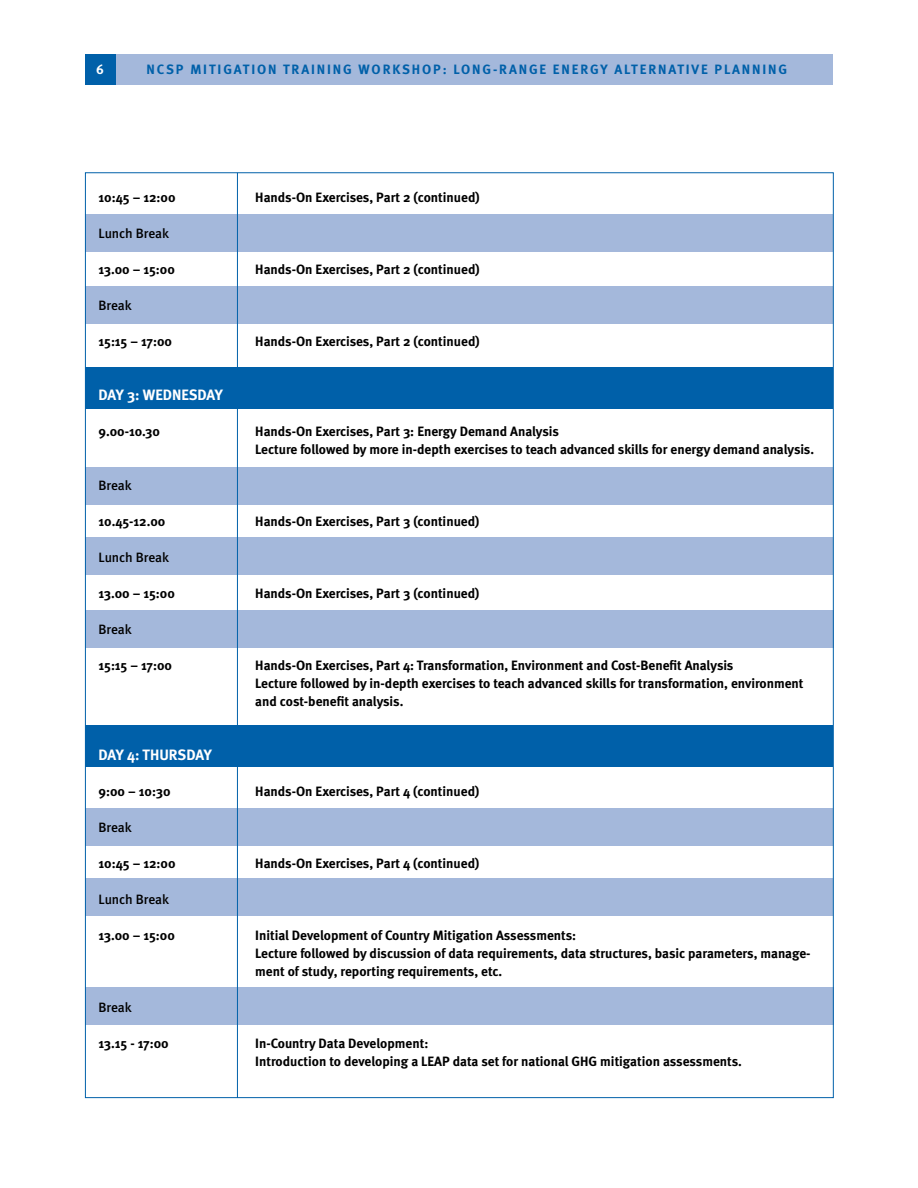
<style>
.page{position:relative;width:918px;height:1188px;background:#fff}
.page>*{position:absolute;margin:0;border:0;box-sizing:border-box;transform-origin:0 0}
.t1{font:700 15px "Meta";color:#fff}
.t2{font:700 13.5px/18px "Meta";color:#000}
.t3{font:700 13.5px "Meta";letter-spacing:.14em;color:#0060a9}
.t4{font:500 13.5px "Meta";letter-spacing:-.005em;color:#000}
.t5{font:700 13.5px "Meta";color:#fff}
</style>
<div class="page">
<div style="left:112px;top:55px;width:721px;height:30px;background:#a4b8db"></div>
<div style="left:85px;top:55px;width:30px;height:30px;background:#0060a9"></div>
<div style="left:85px;top:808px;width:748px;height:37px;background:#a4b8db"></div>
<div style="left:85px;top:879px;width:748px;height:37px;background:#a4b8db"></div>
<div style="left:85px;top:988px;width:748px;height:37px;background:#a4b8db"></div>
<div style="left:85px;top:725px;width:748px;height:42px;background:#0060a9"></div>
<div style="left:85px;top:286px;width:748px;height:38px;background:#a4b8db"></div>
<div style="left:85px;top:467px;width:748px;height:37px;background:#a4b8db"></div>
<div style="left:85px;top:538px;width:748px;height:37px;background:#a4b8db"></div>
<div style="left:85px;top:611px;width:748px;height:37px;background:#a4b8db"></div>
<div style="left:85px;top:214px;width:748px;height:37px;background:#a4b8db"></div>
<div style="left:85px;top:367px;width:748px;height:41px;background:#0060a9"></div>
<hr style="left:237px;top:173px;width:1px;height:925px;background:#0060a9">
<p class="t5" style="left:96px;top:62px;width:9px">6</p>
<p class="t3" style="left:147px;top:62px;width:642px">NCSP Mitigation Training Workshop: Long-Range En ergy Alternative Plann ing</p>
<p class="t2" style="left:99px;top:188px;width:79px">10:45 – 12:00</p>
<p class="t2" style="left:255px;top:188px;width:226px">H ands-On Exercises, Part 2 (continued)</p>
<p class="t4" style="left:99px;top:225px;width:72px">Lunch Break</p>
<p class="t2" style="left:99px;top:260px;width:78px">13.00 – 15:00</p>
<p class="t2" style="left:255px;top:260px;width:226px">H ands-On Exercises, Part 2 (continued)</p>
<p class="t4" style="left:99px;top:297px;width:35px">Break</p>
<p class="t2" style="left:99px;top:332px;width:75px">15:15 – 17:00</p>
<p class="t2" style="left:255px;top:332px;width:226px">H ands-On Exercises, Part 2 (continued)</p>
<p class="t1" style="left:99px;top:385px;width:126px">Day 3: Wednesday</p>
<p class="t2" style="left:99px;top:422px;width:63px">9.00-10.30</p>
<p class="t2" style="left:255px;top:422px;width:560px">H ands-On Exercises, Part 3: Energy Demand Analysis<br>Lecture followed by more in-depth exercises to teach advanced skills for energy demand analysis.</p>
<p class="t4" style="left:99px;top:477px;width:35px">Break</p>
<p class="t2" style="left:99px;top:512px;width:68px">10.45-12.00</p>
<p class="t2" style="left:255px;top:512px;width:226px">H ands-On Exercises, Part 3 (continued)</p>
<p class="t4" style="left:99px;top:549px;width:72px">Lunch Break</p>
<p class="t2" style="left:99px;top:584px;width:78px">13.00 – 15:00</p>
<p class="t2" style="left:255px;top:584px;width:226px">H ands-On Exercises, Part 3 (continued)</p>
<p class="t4" style="left:99px;top:621px;width:35px">Break</p>
<p class="t2" style="left:99px;top:656px;width:75px">15:15 – 17:00</p>
<p class="t2" style="left:255px;top:656px;width:550px">H ands-On Exercises, Part 4: Transformation, Environment and Cost-Benefit Analysis<br>Lecture followed by in-depth exercises to teach advanced skills for transformation, environment and cost-benefit analysis.</p>
<p class="t1" style="left:99px;top:745px;width:115px">Day 4: Thursday</p>
<p class="t2" style="left:99px;top:782px;width:74px">9:00 – 10:30</p>
<p class="t2" style="left:255px;top:782px;width:226px">H ands-On Exercises, Part 4 (continued)</p>
<p class="t4" style="left:99px;top:819px;width:35px">Break</p>
<p class="t2" style="left:99px;top:854px;width:79px">10:45 – 12:00</p>
<p class="t2" style="left:255px;top:854px;width:226px">H ands-On Exercises, Part 4 (continued)</p>
<p class="t4" style="left:99px;top:891px;width:72px">Lunch Break</p>
<p class="t2" style="left:99px;top:926px;width:78px">13.00 – 15:00</p>
<p class="t2" style="left:255px;top:926px;width:557px">I nitial Development of Country Mitigation Assessments:<br>Lecture followed by discussion of data requirements, data structures, basic parameters, manage&shy;ment of study, reporting requirements, etc.</p>
<p class="t4" style="left:99px;top:999px;width:35px">Break</p>
<p class="t2" style="left:99px;top:1034px;width:72px">13.15 - 17:00</p>
<p class="t2" style="left:255px;top:1034px;width:326px">I n-Country Data Development:<br>I ntroduction to developing a LEAP data set for national GHG</p>
<p class="t2" style="left:600px;top:1052px;width:143px">mitigation assessments.</p>
</div>
